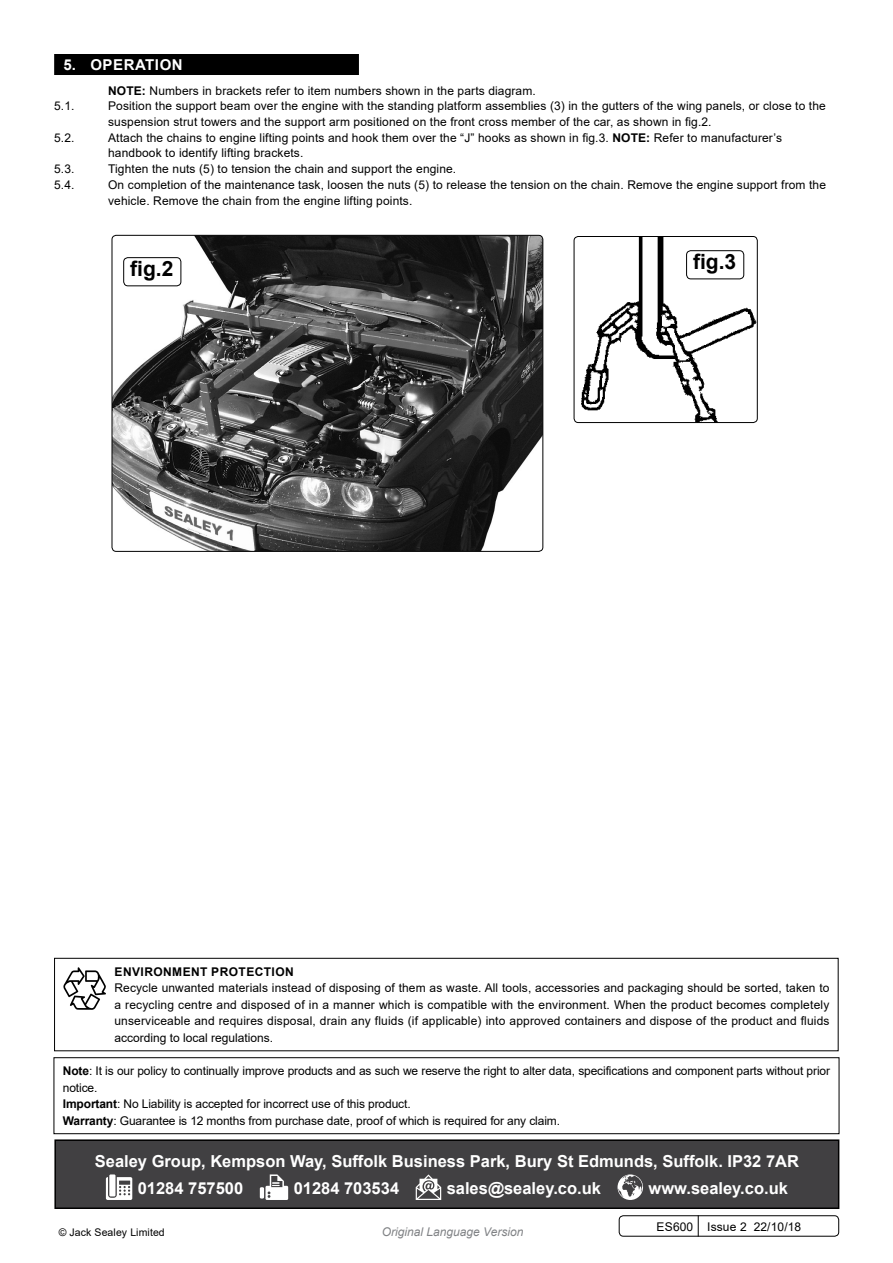
<style>
.page{position:relative;width:893px;height:1263px;background:#fff}
.page>*{position:absolute;margin:0;border:0;box-sizing:border-box;transform-origin:0 0}
.t1{font:700 21px "Arial";color:#000}
.t2{font:700 16.5px/26.7px "Arial";color:#fff}
.t3{font:700 15px "Arial";color:#fff}
.t4{font:12px/15.8px "Arial";letter-spacing:.01em;color:#000}
.t5{font:12px/16.5px "Arial";letter-spacing:-.01em;color:#000}
.t6{font:italic 12px "Arial";color:#808285}
.t7{font:700 12px "Arial";color:#000}
.t8{font:10.5px "Arial";letter-spacing:.01em;color:#000}
.s1{font-weight:700}
</style>
<div class="page">
<div style="left:54px;top:54px;width:305px;height:21px;background:#000"></div>
<div style="left:55px;top:1140px;width:784px;height:68px;background:#414042"></div>
<svg style="left:106px;top:1177px;width:26px;height:23px"></svg>
<div style="left:109px;top:1174px;width:6px;height:22px;background:#fff"></div>
<hr style="left:260px;top:1187px;width:4px;height:11px;background:#fff">
<svg style="left:265px;top:1174px;width:23px;height:26px"></svg>
<svg style="left:416px;top:1174px;width:25px;height:26px"></svg>
<svg style="left:617px;top:1174px;width:26px;height:26px"></svg>
<div style="left:54px;top:1139px;width:785px;height:70px;border:2px solid #000"></div>
<div style="left:54px;top:958px;width:784px;height:93px;border:1px solid #000"></div>
<svg style="left:63px;top:967px;width:43px;height:43px"></svg>
<div style="left:54px;top:1057px;width:785px;height:77px;border:1px solid #000"></div>
<div style="left:619px;top:1215px;width:220px;height:21px;border:1px solid #000;border-radius:4px"></div>
<svg style="left:698px;top:1215px;width:1px;height:21px"></svg>
<img style="left:112px;top:235px;width:431px;height:316px">
<div style="left:112px;top:235px;width:431px;height:317px;border:1px solid #000;border-radius:4px"></div>
<div style="left:124px;top:258px;width:57px;height:28px;background:#fff;border-radius:4px"></div>
<div style="left:123px;top:257px;width:58px;height:29px;border:1px solid #000;border-radius:4px"></div>
<img style="left:574px;top:236px;width:182px;height:186px">
<div style="left:574px;top:236px;width:184px;height:187px;border:1px solid #000;border-radius:4px"></div>
<div style="left:687px;top:251px;width:57px;height:28px;background:#fff;border-radius:4px"></div>
<div style="left:686px;top:250px;width:58px;height:29px;border:1px solid #000;border-radius:4px"></div>
<p class="t3" style="left:63px;top:54px;width:39px">5. operation</p>
<p class="t4" style="left:108px;top:82px;width:429px"><span class="s1">NOTE:</span> N umbers in brackets refer to item numbers shown in the parts diagram.</p>
<p class="t4" style="left:54px;top:98px;width:22px">5.1.</p>
<p class="t4" style="left:108px;top:98px;width:719px">Position the support beam over the engine with the standing platform assemblies (3) in the gutters of the wing panels, or close to the suspension strut towers and the support arm positioned on the front cross member of the car, as shown in fig.2.</p>
<p class="t4" style="left:54px;top:130px;width:22px">5.2.</p>
<p class="t4" style="left:108px;top:130px;width:675px">Attach the chains to engine lifting points and hook them over the “J” hooks as shown in fig.3. <span class="s1">NOTE:</span> Refer to manufacturer’s handbook to identify lifting brackets.</p>
<p class="t4" style="left:54px;top:161px;width:22px">5.3.</p>
<p class="t4" style="left:108px;top:161px;width:350px">Tighten the nuts (5) to tension the chain and support the engine.</p>
<p class="t4" style="left:54px;top:177px;width:39px">5.4. O</p>
<p class="t4" style="left:108px;top:177px;width:719px;text-indent:9px">n completion of the maintenance task, loosen the nuts (5) to release the tension on the chain. Remove the engine support from the vehicle. Remove the chain from the engine lifting points.</p>
<h1 class="t1" style="left:130px;top:254px;width:45px">fig.2</h1>
<h1 class="t1" style="left:693px;top:247px;width:45px">fig.3</h1>
<p class="t7" style="left:115px;top:963px;width:18px">Environment</p>
<p class="t7" style="left:211px;top:963px;width:18px">Prote</p>
<p class="t7" style="left:255px;top:963px;width:18px">ction</p>
<p class="t4" style="left:114px;top:980px;width:717px;line-height:16.5px;text-align:justify">Recycle unwanted materials instead of disposing of them as waste. All tools, accessories and packaging should be sorted, taken to a recycling centre and disposed of in a manner which is compatible with the environment. When the product becomes completely unserviceable and requires disposal, drain any fluids (if applicable) into approved containers and dispose of the product and fluids according to local regulations.</p>
<p class="t5" style="left:63px;top:1063px;width:769px"><span class="s1">Note</span>: It is our policy to continually improve products and as such we reserve the right to alter data, specifications and component parts without prior notice.<br><span class="s1">Important</span>: No Liability is accepted for incorrect use of this product.<br><span class="s1">Warranty</span>: Guarantee is 12 months from purchase date, proof of which is required for any claim.</p>
<h2 class="t2" style="left:138px;top:1148px;width:663px;text-indent:-43px">Sealey Group, Kempson Way, Suffolk Business Park, Bury St Edmunds, Suffolk. IP32 7AR<br>01284 757500</h2>
<h2 class="t2" style="left:294px;top:1174px;width:107px">01284 703534</h2>
<h2 class="t2" style="left:447px;top:1174px;width:156px">sales@sealey.co.uk</h2>
<h2 class="t2" style="left:648px;top:1174px;width:141px">www.sealey.co.uk</h2>
<p class="t8" style="left:59px;top:1225px;width:108px">© Jack Sealey Limited</p>
<p class="t6" style="left:382px;top:1224px;width:143px">Original Language Version</p>
<p class="t4" style="left:657px;top:1218px;width:146px">ES600 Issue 2 22/10/18</p>
</div>
